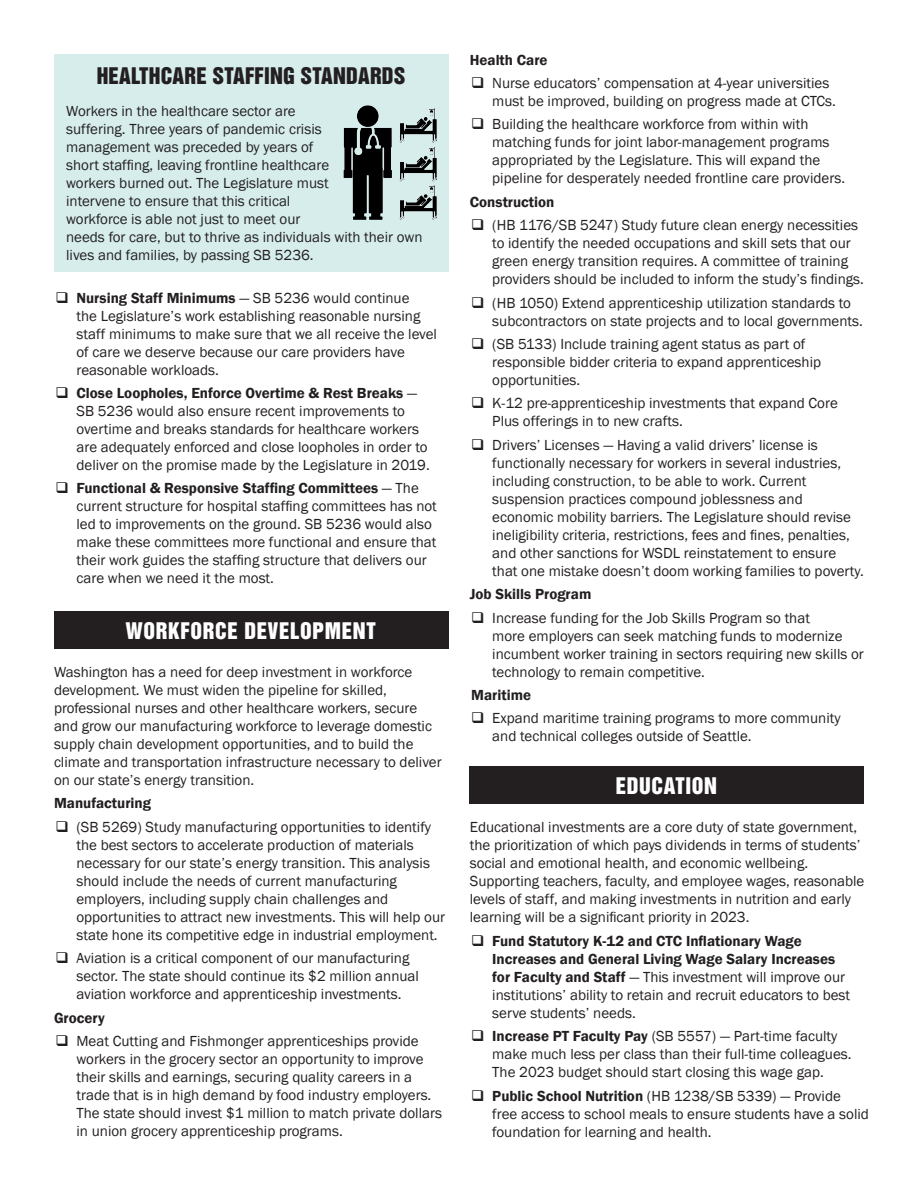
<style>
.page{position:relative;width:918px;height:1188px;background:#fff}
.page>*{position:absolute;margin:0;border:0;box-sizing:border-box;transform-origin:0 0}
.t1{font:21px "Switzerland Inserat Plain";letter-spacing:.03em;color:#fff}
.t2{font:21px "Switzerland Inserat Plain";letter-spacing:.01em;color:#231f20}
.t3{font:15px/18px "Franklin Gothic";color:#231f20}
.t4{font:600 15px "Franklin Gothic";color:#231f20}
.s1{font-weight:600}
</style>
<div class="page">
<div style="left:54px;top:612px;width:394px;height:37px;background:#231f20"></div>
<div style="left:54px;top:54px;width:394px;height:218px;background:#d6edec"></div>
<img style="left:343px;top:106px;width:93px;height:114px">
<div style="left:470px;top:767px;width:394px;height:37px;background:#231f20"></div>
<p class="t2" style="left:97px;top:64px;width:310px">HEALTHCARE STAFFING STANDARDS</p>
<p class="t3" style="left:66px;top:102px;width:358px">Workers in the healthcare sector are<br>suffering. Three years of pandemic crisis<br>management was preceded by years of<br>short staffing, leaving frontline healthcare<br>workers burned out. The Legislature must<br>intervene to ensure that this critical<br>workforce is able not just to meet our<br>needs for care, but to thrive as individuals with their own lives and families, by passing SB 5236.</p>
<p class="t3" style="left:76px;top:289px;width:362px;text-indent:-21px">❑ <span class="s1">Nursing Staff Minimums</span> — SB 5236 would continue<br>the Legislature’s work establishing reasonable nursing staff minimums to make sure that we all receive the level of care we deserve because our care providers have reasonable workloads.</p>
<p class="t3" style="left:76px;top:384px;width:355px;text-indent:-21px">❑ <span class="s1">Close Loopholes, Enforce Overtime &amp; Rest Breaks</span> — SB 5236 would also ensure recent improvements to overtime and breaks standards for healthcare workers are adequately enforced and close loopholes in order to deliver on the promise made by the Legislature in 2019.</p>
<p class="t3" style="left:76px;top:480px;width:362px;text-indent:-21px">❑ <span class="s1">Functional &amp; Responsive Staffing Committees</span> — The current structure for hospital staffing committees has not led to improvements on the ground. SB 5236 would also make these committees more functional and ensure that their work guides the staffing structure that delivers our care when we need it the most.</p>
<p class="t1" style="left:126px;top:618px;width:252px">WORKFORCE DEVELOPMENT</p>
<p class="t3" style="left:54px;top:663px;width:389px">Washington has a need for deep investment in workforce development. We must widen the pipeline for skilled, professional nurses and other healthcare workers, secure and grow our manufacturing workforce to leverage domestic supply chain development opportunities, and to build the climate and transportation infrastructure necessary to deliver on our state’s energy transition.</p>
<p class="t4" style="left:54px;top:794px;width:99px">Manufacturing</p>
<p class="t3" style="left:76px;top:818px;width:370px;text-indent:-21px">❑ (SB 5269) Study manufacturing opportunities to identify the best sectors to accelerate production of materials necessary for our state’s energy transition. This analysis should include the needs of current manufacturing employers, including supply chain challenges and opportunities to attract new investments. This will help our state hone its competitive edge in industrial employment.</p>
<p class="t3" style="left:76px;top:949px;width:344px;text-indent:-21px">❑ Aviation is a critical component of our manufacturing sector. The state should continue its $2 million annual aviation workforce and apprenticeship investments.</p>
<p class="t4" style="left:54px;top:1008px;width:52px">Grocery</p>
<p class="t3" style="left:76px;top:1032px;width:367px;text-indent:-21px">❑ Meat Cutting and Fishmonger apprenticeships provide workers in the grocery sector an opportunity to improve their skills and earnings, securing quality careers in a trade that is in high demand by food industry employers.<br>The state should invest $1 million to match private dollars in union grocery apprenticeship programs.</p>
<p class="t4" style="left:470px;top:50px;width:79px">Health Care</p>
<p class="t3" style="left:492px;top:74px;width:345px;text-indent:-21px">❑ Nurse educators’ compensation at 4-year universities must be improved, building on progress made at CTCs.</p>
<p class="t3" style="left:492px;top:116px;width:354px;text-indent:-21px">❑ Building the healthcare workforce from within with matching funds for joint labor-management programs appropriated by the Legislature. This will expand the pipeline for desperately needed frontline care providers.</p>
<p class="t4" style="left:470px;top:192px;width:86px">Construction</p>
<p class="t3" style="left:492px;top:216px;width:373px;text-indent:-21px">❑ (HB 1176/SB 5247) Study future clean energy necessities to identify the needed occupations and skill sets that our green energy transition requires. A committee of training providers should be included to inform the study’s findings.</p>
<p class="t3" style="left:492px;top:294px;width:372px;text-indent:-21px">❑ (HB 1050) Extend apprenticeship utilization standards to subcontractors on state projects and to local governments.</p>
<p class="t3" style="left:492px;top:335px;width:330px;text-indent:-21px">❑ (SB 5133) Include training agent status as part of responsible bidder criteria to expand apprenticeship opportunities.</p>
<p class="t3" style="left:492px;top:395px;width:347px;text-indent:-21px">❑ K-12 pre-apprenticeship investments that expand Core<br>Plus offerings in to new crafts.</p>
<p class="t3" style="left:492px;top:436px;width:373px;text-indent:-21px">❑ Drivers’ Licenses — Having a valid drivers’ license is functionally necessary for workers in several industries, including construction, to be able to work. Current suspension practices compound joblessness and economic mobility barriers. The Legislature should revise ineligibility criteria, restrictions, fees and fines, penalties, and other sanctions for WSDL reinstatement to ensure that one mistake doesn’t doom working families to poverty.</p>
<p class="t4" style="left:470px;top:585px;width:123px">Job Skills Program</p>
<p class="t3" style="left:492px;top:609px;width:373px;text-indent:-21px">❑ Increase funding for the Job Skills Program so that<br>more employers can seek matching funds to modernize incumbent worker training in sectors requiring new skills or technology to remain competitive.</p>
<p class="t4" style="left:471px;top:686px;width:61px">Maritime</p>
<p class="t3" style="left:492px;top:710px;width:350px;text-indent:-21px">❑ Expand maritime training programs to more community and technical colleges outside of Seattle.</p>
<p class="t1" style="left:616px;top:774px;width:103px">EDUCATION</p>
<p class="t3" style="left:470px;top:819px;width:396px">Educational investments are a core duty of state government, the prioritization of which pays dividends in terms of students’ social and emotional health, and economic wellbeing.<br>Supporting teachers, faculty, and employee wages, reasonable levels of staff, and making investments in nutrition and early learning will be a significant priority in 2023.</p>
<p class="t3" style="left:492px;top:932px;width:359px;text-indent:-21px">❑ <span class="s1">Fund Statutory K-12 and CTC Inflationary Wage Increases and General Living Wage Salary Increases for Faculty and Staff</span> — This investment will improve our institutions’ ability to retain and recruit educators to best serve students’ needs.</p>
<p class="t3" style="left:492px;top:1027px;width:361px;text-indent:-21px">❑ <span class="s1">Increase PT Faculty Pay</span> (SB 5557) — Part-time faculty make much less per class than their full-time colleagues.<br>The 2023 budget should start closing this wage gap.</p>
<p class="t3" style="left:492px;top:1087px;width:378px;text-indent:-21px">❑ <span class="s1">Public School Nutrition</span> (HB 1238/SB 5339) — Provide free access to school meals to ensure students have a solid foundation for learning and health.</p>
</div>
